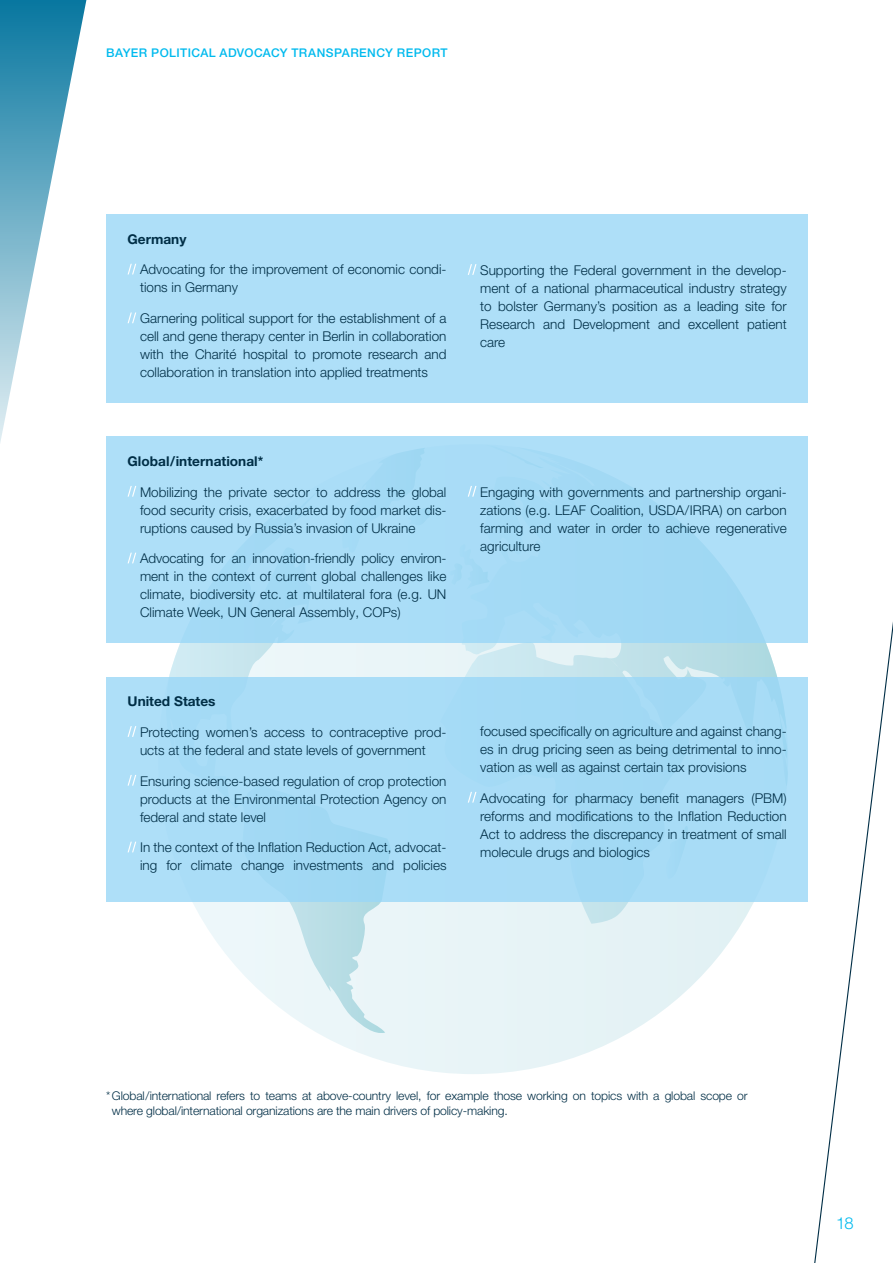
<style>
.page{position:relative;width:893px;height:1263px;background:#fff}
.page>*{position:absolute;margin:0;border:0;box-sizing:border-box;transform-origin:0 0}
.t1{font:300 16.5px "Helvetica Neue LT Pro";color:#00baee}
.t2{font:300 13.5px/18px "Helvetica Neue LT Pro";color:#002e46;text-align:justify}
.t3{font:700 13.5px "Helvetica Neue LT Pro";color:#002e46}
.t4{font:300 12px/15px "Helvetica Neue LT Pro";letter-spacing:-.01em;color:#002e46}
.t5{font:500 12px "Helvetica Neue LT Pro";letter-spacing:.035em;color:#00baee}
</style>
<div class="page">
<svg style="left:158px;top:444px;width:630px;height:630px"></svg>
<svg style="left:164px;top:643px;width:226px;height:392px"></svg>
<svg style="left:0;top:0;width:87px;height:443px"></svg>
<svg style="left:814px;top:622px;width:79px;height:641px"></svg>
<div style="left:106px;top:677px;width:702px;height:224px;background:#a9dcf6"></div>
<svg style="left:128px;top:726px;width:8px;height:11px"></svg>
<svg style="left:128px;top:775px;width:8px;height:11px"></svg>
<svg style="left:128px;top:842px;width:8px;height:10px"></svg>
<svg style="left:468px;top:792px;width:8px;height:10px"></svg>
<div style="left:106px;top:215px;width:702px;height:188px;background:#aedff8"></div>
<svg style="left:128px;top:264px;width:8px;height:10px"></svg>
<svg style="left:128px;top:312px;width:8px;height:11px"></svg>
<svg style="left:468px;top:264px;width:8px;height:11px"></svg>
<div style="left:106px;top:437px;width:702px;height:206px;background:linear-gradient(to right,#acdef7,#aaddf7)"></div>
<svg style="left:128px;top:486px;width:8px;height:11px"></svg>
<svg style="left:128px;top:553px;width:8px;height:10px"></svg>
<svg style="left:449px;top:445px;width:175px;height:220px"></svg>
<p class="t5" style="left:106px;top:46px;width:343px">BAYER POLITICAL ADVOCACY TRANSPARENCY REPORT</p>
<p class="t3" style="left:128px;top:230px;width:60px">Germany</p>
<p class="t2" style="left:140px;top:260px;width:308px">Advocating for the improvement of economic condi&shy;tions in Germany</p>
<p class="t2" style="left:140px;top:309px;width:308px">Garnering political support for the establishment of a cell and gene therapy center in Berlin in collaboration with the Charité hospital to promote research and collaboration in translation into applied treatments</p>
<p class="t3" style="left:128px;top:452px;width:137px">Global/international*</p>
<p class="t2" style="left:140px;top:482px;width:308px">Mobilizing the private sector to address the global food security crisis, exacerbated by food market dis&shy;ruptions caused by Russia’s invasion of Ukraine</p>
<p class="t2" style="left:140px;top:549px;width:308px">Advocating for an innovation-friendly policy environ&shy;ment in the context of current global challenges like climate, biodiversity etc. at multilateral fora (e.g. UN Climate Week, UN General Assembly, COPs)</p>
<p class="t3" style="left:128px;top:693px;width:90px">United States</p>
<p class="t2" style="left:140px;top:723px;width:308px">Protecting women’s access to contraceptive prod&shy;ucts at the federal and state levels of government</p>
<p class="t2" style="left:140px;top:771px;width:308px">Ensuring science-based regulation of crop protection products at the Environmental Protection Agency on federal and state level</p>
<p class="t2" style="left:140px;top:838px;width:308px">In the context of the Inflation Reduction Act, advocat&shy;ing for climate change investments and policies</p>
<p class="t2" style="left:480px;top:261px;width:308px">Supporting the Federal government in the develop&shy;ment of a national pharmaceutical industry strategy to bolster Germany’s position as a leading site for Research and Development and excellent patient care</p>
<p class="t2" style="left:480px;top:482px;width:308px">Engaging with governments and partnership organi&shy;zations (e.g. LEAF Coalition, USDA/IRRA) on carbon farming and water in order to achieve regenerative agriculture</p>
<p class="t2" style="left:480px;top:722px;width:308px">focused specifically on agriculture and against chang&shy;es in drug pricing seen as being detrimental to inno&shy;vation as well as against certain tax provisions</p>
<p class="t2" style="left:480px;top:788px;width:308px">Advocating for pharmacy benefit managers (PBM) reforms and modifications to the Inflation Reduction Act to address the discrepancy in treatment of small molecule drugs and biologics</p>
<p class="t4" style="left:112px;top:1088px;width:637px;text-indent:-6px">* Global /international refers to teams at above-country level, for example those working on topics with a global scope or where global/international organizations are the main drivers of policy-making.</p>
<p class="t1" style="left:836px;top:1213px;width:19px">18</p>
</div>
